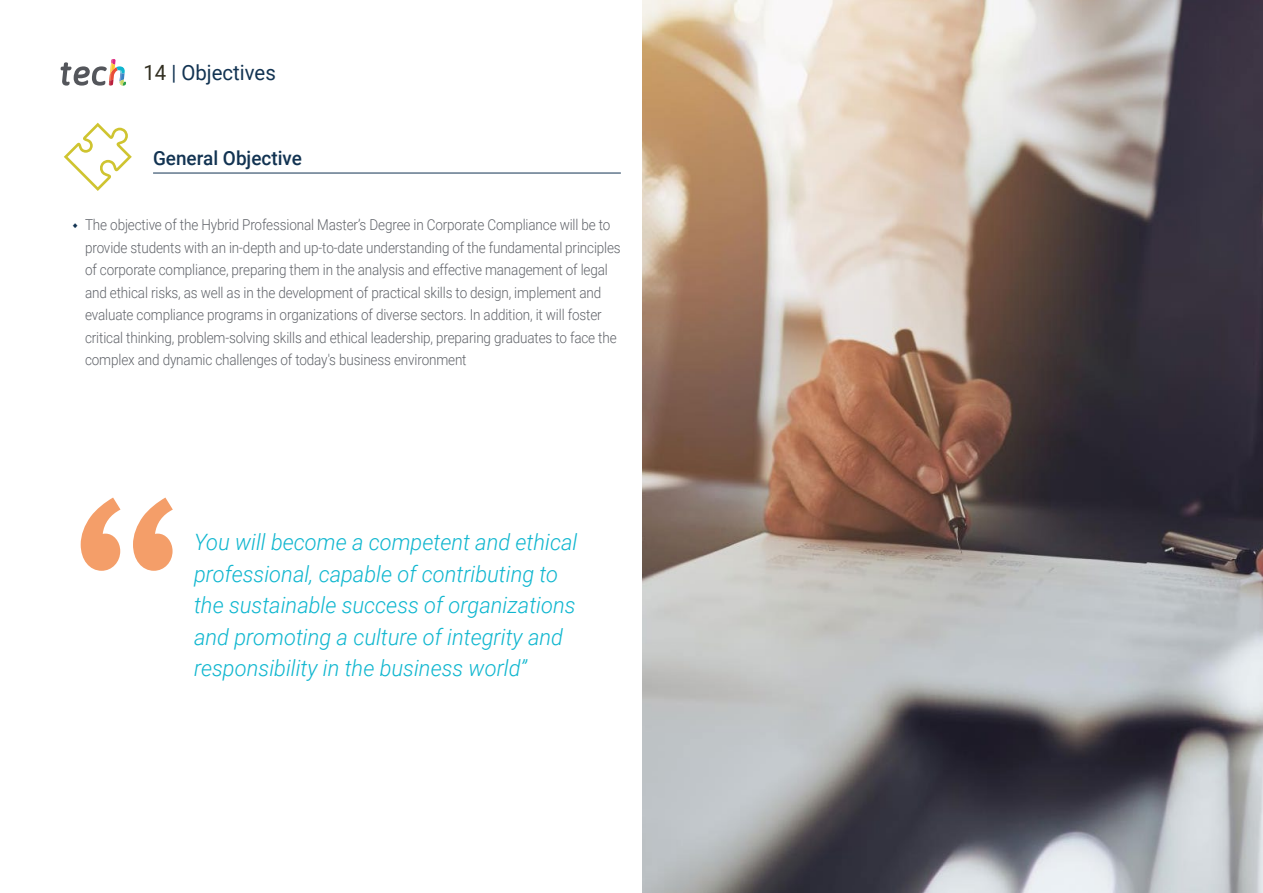
<style>
.page{position:relative;width:1263px;height:893px;background:#fff}
.page>*{position:absolute;margin:0;border:0;box-sizing:border-box;transform-origin:0 0}
.t1{font:italic 300 22.5px/31.5px "Roboto";color:#0fb6cf}
.t2{font:21px "Roboto";color:#123352}
.t3{font:500 19.5px "Roboto";color:#123352}
.t4{font:300 15px/22.5px "Roboto";letter-spacing:-.01em;color:#61646a;scale:.9 1}
.s1{color:#312e20}
</style>
<div class="page">
<svg style="left:61px;top:59px;width:65px;height:27px"></svg>
<hr style="left:153px;top:173px;width:468px;height:1px;background:#123352">
<img style="left:642px;top:0;width:621px;height:893px">
<svg style="left:81px;top:498px;width:92px;height:73px"></svg>
<svg style="left:64px;top:123px;width:68px;height:68px"></svg>
<h2 class="t2" style="left:144px;top:57px;width:134px"><span class="s1">14</span> | Objectives</h2>
<h3 class="t3" style="left:153px;top:144px;width:150px">General Objective</h3>
<p class="t4" style="left:85px;top:213px;width:597px">The objective of the Hybrid Professional Master’s Degree in Corporate Compliance will be to provide students with an in-depth and up-to-date understanding of the fundamental principles of corporate compliance, preparing them in the analysis and effective management of legal and ethical risks, as well as in the development of practical skills to design, implement and evaluate compliance programs in organizations of diverse sectors. In addition, it will foster critical thinking, problem-solving skills and ethical leadership, preparing graduates to face the complex and dynamic challenges of today's business environment</p>
<h1 class="t1" style="left:194px;top:525px;width:385px">You will become a competent and ethical professional, capable of contributing to the sustainable success of organizations and promoting a culture of integrity and responsibility in the business world”</h1>
</div>
